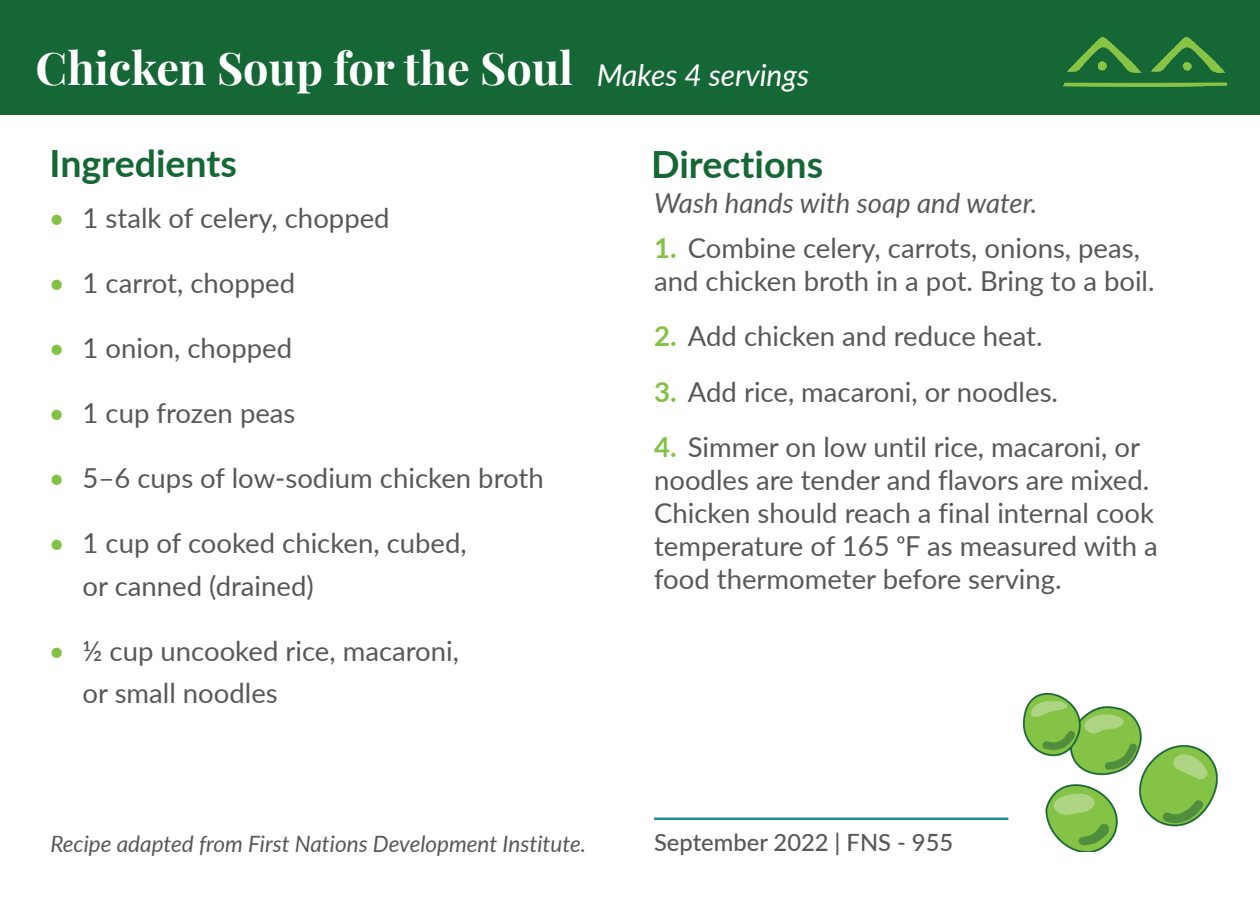
<style>
.page{position:relative;width:1260px;height:900px;background:#fff}
.page>*{position:absolute;margin:0;border:0;box-sizing:border-box;transform-origin:0 0}
.Heading_2_Back{font:700 45px "Playfair Display";color:#fff}
.Heading_3_Ingred_Dir{font:700 37.5px "Lato";color:#156735}
.Italics_1_Servings{font:italic 30px "Lato";color:#fff}
.t1{font:27.5px/33px "Lato";color:#57585a}
.Italics_4_Directions{font:italic 27.5px "Lato";color:#57585a}
.Paragraph_FNS{font:500 23.75px "Lato";color:#57585a}
.Italics_3_Recipe_Ada{font:italic 22.5px "Lato";color:#57585a}
.s1{color:#84c246}
.s2{font-weight:700;color:#84c246}
</style>
<div class="page">
<div style="left:0;top:0;width:1260px;height:114px;background:#156735"></div>
<hr style="left:654px;top:818px;width:354px;height:2px;background:#1f8c8e">
<img style="left:1064px;top:37px;width:162px;height:50px">
<img style="left:1023px;top:693px;width:195px;height:159px">
<p class="Heading_2_Back" style="left:36px;top:32px;width:539px">Chicken Soup for the Soul</p>
<p class="Italics_1_Servings" style="left:597px;top:54px;width:214px">Makes 4 servings</p>
<p class="Heading_3_Ingred_Dir" style="left:49px;top:136px;width:189px">Ingredients</p>
<p class="Heading_3_Ingred_Dir" style="left:651px;top:137px;width:173px">Directions</p>
<p class="t1" style="left:49px;top:200px;width:342px"><span class="s1">•</span> 1 stalk of celery, chopped</p>
<p class="Italics_4_Directions" style="left:654px;top:183px;width:385px">Wash hands with soap and water.</p>
<p class="t1" style="left:49px;top:265px;width:248px"><span class="s1">•</span> 1 carrot, chopped</p>
<p class="t1" style="left:49px;top:330px;width:245px"><span class="s1">•</span> 1 onion, chopped</p>
<p class="t1" style="left:49px;top:395px;width:248px"><span class="s1">•</span> 1 cup frozen peas</p>
<p class="t1" style="left:49px;top:460px;width:496px"><span class="s1">•</span> 5–6 cups of low-sodium chicken broth</p>
<p class="t1" style="left:83px;top:521px;width:386px;line-height:42.5px;text-indent:-34px"><span class="s1">•</span> 1 cup of cooked chicken, cubed, or canned (drained)</p>
<p class="t1" style="left:83px;top:628px;width:378px;line-height:42.5px;text-indent:-34px"><span class="s1">•</span> ½ cup uncooked rice, macaroni, or small noodles</p>
<p class="t1" style="left:654px;top:230px;width:502px"><span class="s2">1.</span> Combine celery, carrots, onions, peas, and chicken broth in a pot. Bring to a boil.</p>
<p class="t1" style="left:654px;top:319px;width:390px"><span class="s2">2.</span> Add chicken and reduce heat.</p>
<p class="t1" style="left:654px;top:374px;width:405px"><span class="s2">3.</span> Add rice, macaroni, or noodles.</p>
<p class="t1" style="left:654px;top:430px;width:505px"><span class="s2">4.</span> Simmer on low until rice, macaroni, or noodles are tender and flavors are mixed.<br>Chicken should reach a final internal cook temperature of 165 oF as measured with a food thermometer before serving.</p>
<p class="Italics_3_Recipe_Ada" style="left:50px;top:828px;width:537px">Recipe adapted from First Nations Development Institute.</p>
<p class="Paragraph_FNS" style="left:654px;top:825px;width:301px">September 2022 | FNS - 955</p>
</div>
